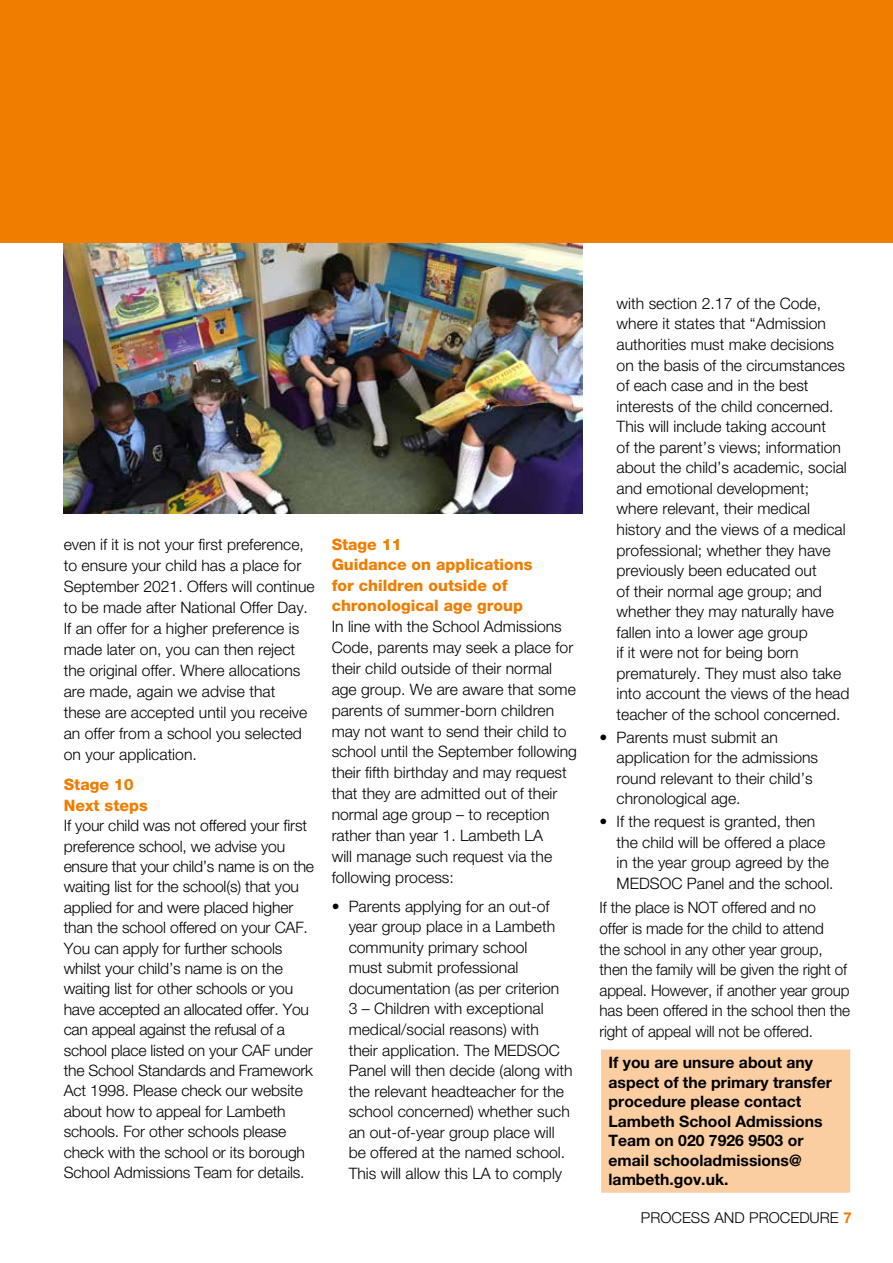
<style>
.page{position:relative;width:893px;height:1263px;background:#fff}
.page>*{position:absolute;margin:0;border:0;box-sizing:border-box;transform-origin:0 0}
.t1{font:300 15.75px/20.5px "Helvetica Neue LT Std";color:#000}
.t2{font:700 15.75px/19.5px "Helvetica Neue LT Std";color:#000}
.t3{font:800 15.75px/20.5px "Helvetica Neue LT Std";color:#ef7d00}
.t4{font:300 15px "Helvetica Neue LT Std";color:#000}
.s1{font-weight:700;color:#ef7d00}
</style>
<div class="page">
<div style="left:600px;top:1048px;width:252px;height:146px;background:#fbcea2"></div>
<div style="left:598px;top:1046px;width:255px;height:150px;border:3px solid #fff"></div>
<img style="left:64px;top:242px;width:519px;height:271px">
<div style="left:0;top:0;width:893px;height:242px;background:#ef7d00"></div>
<p class="t1" style="left:64px;top:533px;width:252px;line-height:21px">even if it is not your first preference, to ensure your child has a place for September 2021. Offers will continue to be made after National Offer Day.<br>If an offer for a higher preference is made later on, you can then reject the original offer. Where allocations are made, again we advise that these are accepted until you receive an offer from a school you selected on your application.</p>
<p class="t3" style="left:64px;top:774px;width:86px">Stage 10<br>Next steps</p>
<p class="t1" style="left:64px;top:815px;width:252px">If your child was not offered your first preference school, we advise you ensure that your child’s name is on the waiting list for the school(s) that you applied for and were placed higher than the school offered on your CAF.<br>You can apply for further schools whilst your child’s name is on the waiting list for other schools or you have accepted an allocated offer. You can appeal against the refusal of a school place listed on your CAF under the School Standards and Framework Act 1998. Please check our website about how to appeal for Lambeth schools. For other schools please check with the school or its borough School Admissions Team for details.</p>
<p class="t3" style="left:332px;top:534px;width:202px">Stage 11<br>Guidance on applications for children outside of chronological age group</p>
<p class="t1" style="left:332px;top:616px;width:247px">In line with the School Admissions<br>Code, parents may seek a place for their child outside of their normal age group. We are aware that some parents of summer-born children may not want to send their child to school until the September following their fifth birthday and may request that they are admitted out of their normal age group – to reception rather than year 1. Lambeth LA<br>will manage such request via the following process:</p>
<p class="t1" style="left:349px;top:895px;width:225px;text-indent:-17px">• Parents applying for an out-of year group place in a Lambeth community primary school<br>must submit professional documentation (as per criterion<br>3 – Children with exceptional medical/social reasons) with<br>their application. The MEDSOC<br>Panel will then decide (along with the relevant headteacher for the school concerned) whether such an out-of-year group place will be offered at the named school.<br>This will allow this LA to comply</p>
<p class="t1" style="left:617px;top:293px;width:234px">with section 2.17 of the Code, where it states that “Admission authorities must make decisions on the basis of the circumstances of each case and in the best interests of the child concerned.<br>This will include taking account<br>of the parent’s views; information about the child’s academic, social and emotional development; where relevant, their medical history and the views of a medical professional; whether they have previously been educated out<br>of their normal age group; and whether they may naturally have fallen into a lower age group<br>if it were not for being born prematurely. They must also take into account the views of the head teacher of the school concerned.</p>
<p class="t1" style="left:617px;top:726px;width:203px;text-indent:-17px">• Parents must submit an application for the admissions round relevant to their child’s chronological age.</p>
<p class="t1" style="left:617px;top:811px;width:219px;text-indent:-17px">• If the request is granted, then the child will be offered a place in the year group agreed by the<br>MEDSOC Panel and the school.</p>
<p class="t1" style="left:600px;top:897px;width:252px">If the place is NOT offered and no<br>offer is made for the child to attend<br>the school in any other year group, then the family will be given the right of appeal. However, if another year group has been offered in the school then the right of appeal will not be offered.</p>
<p class="t2" style="left:609px;top:1052px;width:225px">If you are unsure about any aspect of the primary transfer procedure please contact<br>Lambeth School Admissions<br>Team on 020 7926 9503 or email schooladmissions@ lambeth.gov.uk.</p>
<p class="t4" style="left:641px;top:1208px;width:212px">PROCESS AND PROCEDURE <span class="s1">7</span></p>
</div>
